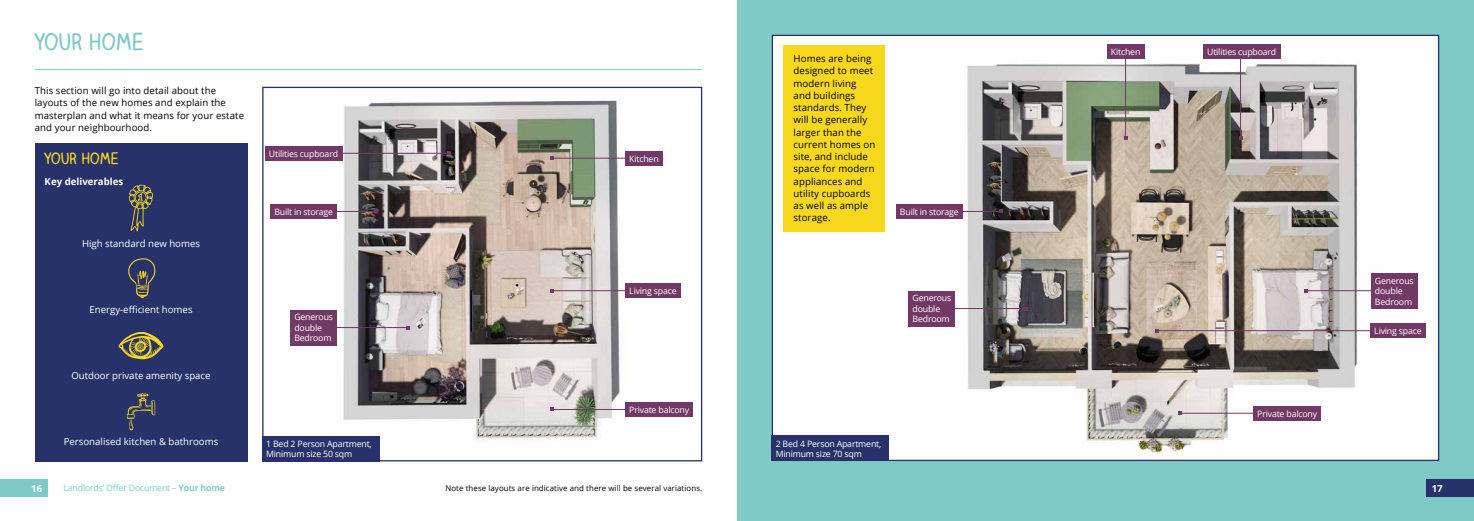
<style>
.page{position:relative;width:1474px;height:521px;background:#fff}
.page>*{position:absolute;margin:0;border:0;box-sizing:border-box;transform-origin:0 0}
.t1{font:700 21.88px "Claire Hand";letter-spacing:.01em;color:#7fc9c7}
.t2{font:700 14.88px "Claire Hand";letter-spacing:.01em;color:#f7d81d}
.t3{font:9.62px/12.2px "Open Sans";letter-spacing:.01em;color:#000}
.t4{font:9.62px "Open Sans";color:#fff}
.t5{font:700 9.62px "Open Sans";color:#fff}
.t6{font:8.75px/10.5px "Open Sans";letter-spacing:-.02em;color:#fff}
.t7{font:8.75px "Open Sans";letter-spacing:-.02em;color:#7fc9c7}
.t8{font:7.88px "Open Sans";letter-spacing:.01em;color:#000}
.s1{font-weight:700}
</style>
<div class="page">
<div style="left:0;top:480px;width:47px;height:17px;background:#7fc9c7"></div>
<div style="left:737px;top:0;width:736px;height:521px;background:#7fc9c7"></div>
<hr style="left:35px;top:69px;width:667px;height:1px;background:#7fc9c7">
<img style="left:334px;top:100px;width:296px;height:348px">
<div style="left:35px;top:143px;width:212px;height:318px;background:#263269"></div>
<div style="left:771px;top:35px;width:668px;height:426px;background:#fff;border:1px solid #263269"></div>
<img style="left:908px;top:51px;width:473px;height:402px">
<div style="left:771px;top:436px;width:118px;height:25px;background:#263269"></div>
<div style="left:262px;top:436px;width:117px;height:25px;background:#263269"></div>
<div style="left:1426px;top:480px;width:47px;height:17px;background:#263269"></div>
<svg style="left:128px;top:258px;width:27px;height:40px"></svg>
<svg style="left:127px;top:393px;width:28px;height:38px"></svg>
<svg style="left:118px;top:332px;width:46px;height:27px"></svg>
<svg style="left:129px;top:185px;width:24px;height:46px"></svg>
<div style="left:783px;top:45px;width:102px;height:186px;background:#f7d81d"></div>
<div style="left:270px;top:204px;width:67px;height:15px;background:#723866"></div>
<hr style="left:332px;top:211px;width:44px;height:1px;background:#723866">
<div style="left:290px;top:310px;width:47px;height:35px;background:#723866"></div>
<hr style="left:332px;top:327px;width:76px;height:1px;background:#723866">
<div style="left:265px;top:146px;width:77px;height:15px;background:#723866"></div>
<hr style="left:337px;top:153px;width:111px;height:1px;background:#723866">
<hr style="left:552px;top:158px;width:111px;height:1px;background:#723866">
<svg style="left:550px;top:156px;width:4px;height:4px"></svg>
<div style="left:625px;top:151px;width:37px;height:14px;background:#723866"></div>
<hr style="left:552px;top:290px;width:111px;height:1px;background:#723866">
<div style="left:625px;top:283px;width:55px;height:15px;background:#723866"></div>
<hr style="left:552px;top:409px;width:111px;height:1px;background:#723866">
<div style="left:625px;top:402px;width:68px;height:15px;background:#723866"></div>
<div style="left:908px;top:291px;width:47px;height:35px;background:#723866"></div>
<hr style="left:950px;top:308px;width:76px;height:1px;background:#723866">
<hr style="left:1125px;top:48px;width:1px;height:90px;background:#723866">
<svg style="left:1123px;top:136px;width:4px;height:4px"></svg>
<div style="left:1106px;top:44px;width:38px;height:15px;background:#723866"></div>
<hr style="left:1240px;top:48px;width:1px;height:90px;background:#723866">
<svg style="left:1238px;top:136px;width:4px;height:4px"></svg>
<div style="left:1203px;top:44px;width:77px;height:15px;background:#723866"></div>
<hr style="left:1180px;top:413px;width:111px;height:1px;background:#723866">
<div style="left:1253px;top:406px;width:67px;height:14px;background:#723866"></div>
<hr style="left:1156px;top:330px;width:252px;height:1px;background:#723866">
<div style="left:1370px;top:323px;width:55px;height:15px;background:#723866"></div>
<hr style="left:1305px;top:290px;width:76px;height:1px;background:#723866">
<div style="left:1370px;top:273px;width:47px;height:35px;background:#723866"></div>
<div style="left:896px;top:204px;width:66px;height:15px;background:#723866"></div>
<hr style="left:958px;top:211px;width:43px;height:1px;background:#723866">
<h1 class="t1" style="left:35px;top:27px;width:110px">YOUR HOME</h1>
<p class="t3" style="left:35px;top:84px;width:211px">This section will go into detail about the layouts of the new homes and explain the masterplan and what it means for your estate and your neighbourhood.</p>
<h2 class="t2" style="left:45px;top:148px;width:75px">YOUR HOME</h2>
<p class="t5" style="left:45px;top:175px;width:80px">Key deliverables</p>
<p class="t4" style="left:82px;top:236px;width:120px">High standard new homes</p>
<p class="t4" style="left:89px;top:303px;width:105px">Energy-efficient homes</p>
<p class="t4" style="left:71px;top:369px;width:141px">Outdoor private amenity space</p>
<p class="t6" style="left:269px;top:148px;width:71px">Utilities cupboard</p>
<p class="t6" style="left:629px;top:153px;width:31px">Kitchen</p>
<p class="t6" style="left:274px;top:206px;width:60px">Built in storage</p>
<p class="t6" style="left:294px;top:312px;width:40px">Generous double<br>Bedroom</p>
<p class="t6" style="left:629px;top:285px;width:49px">Living space</p>
<p class="t6" style="left:629px;top:404px;width:61px">Private balcony</p>
<p class="t3" style="left:793px;top:52px;width:83px">Homes are being designed to meet modern living and buildings standards. They will be generally larger than the current homes on site, and include space for modern appliances and utility cupboards as well as ample storage.</p>
<p class="t4" style="left:64px;top:435px;width:156px">Personalised kitchen &amp; bathrooms</p>
<p class="t6" style="left:775px;top:438px;width:107px">2 Bed 4 Person Apartment,<br>Minimum size 70 sqm</p>
<p class="t6" style="left:266px;top:438px;width:107px">1 Bed 2 Person Apartment,<br>Minimum size 50 sqm</p>
<p class="t6" style="left:900px;top:206px;width:60px">Built in storage</p>
<p class="t6" style="left:912px;top:293px;width:40px">Generous double<br>Bedroom</p>
<p class="t6" style="left:1110px;top:46px;width:31px">Kitchen</p>
<p class="t6" style="left:1207px;top:46px;width:71px">Utilities cupboard</p>
<p class="t6" style="left:1257px;top:408px;width:61px">Private balcony</p>
<p class="t6" style="left:1374px;top:275px;width:40px">Generous double<br>Bedroom</p>
<p class="t6" style="left:1374px;top:325px;width:49px">Living space</p>
<p class="t5" style="left:31px;top:482px;width:12px">16</p>
<p class="t7" style="left:64px;top:482px;width:163px">Landlords’ Offer Document – <span class="s1">Your home</span></p>
<p class="t5" style="left:1431px;top:482px;width:12px">17</p>
<p class="t8" style="left:445px;top:483px;width:258px">Note these layouts are indicative and there will be several variations.</p>
</div>
